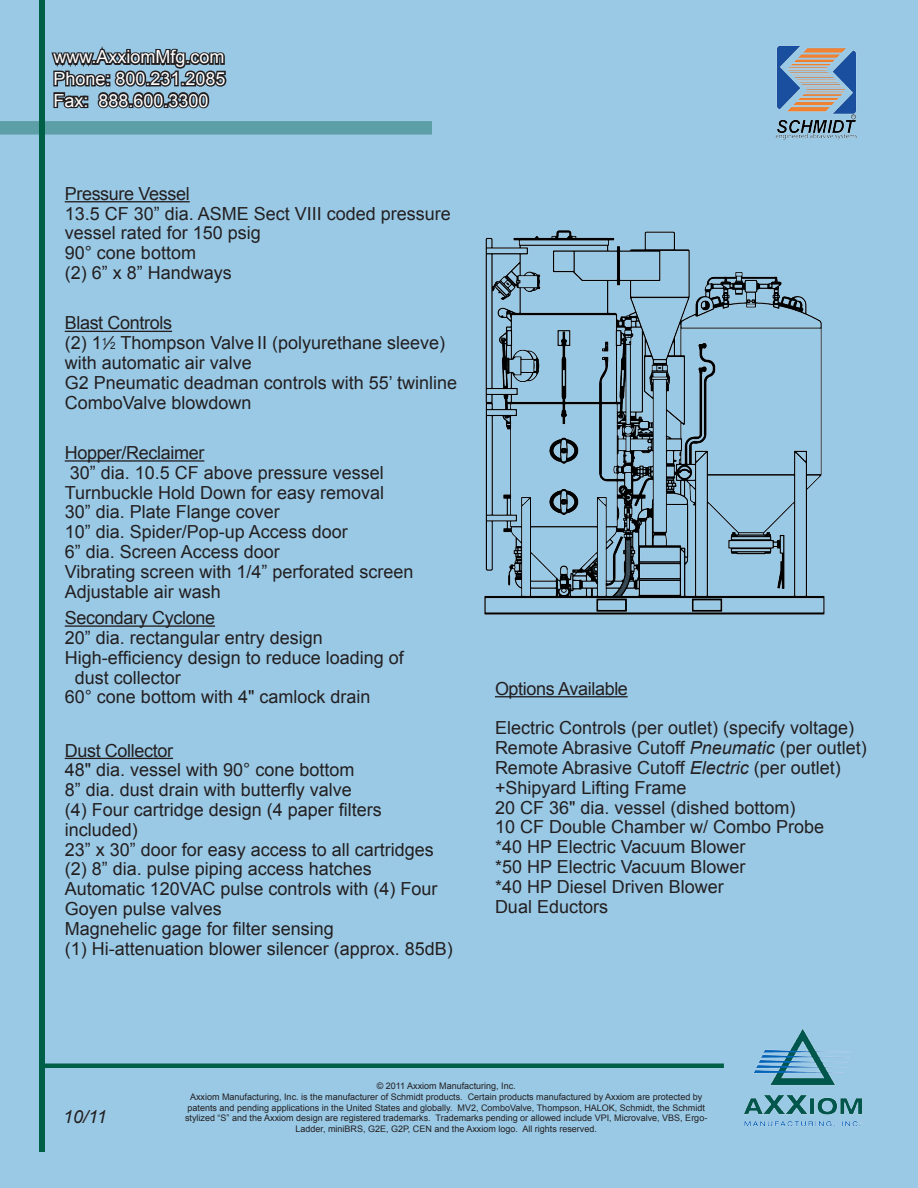
<style>
.page{position:relative;width:918px;height:1188px;background:#9ac9e6}
.page>*{position:absolute;margin:0;border:0;box-sizing:border-box;transform-origin:0 0}
.Paragraph_Style_1{font:18px/19.8px "Arial";color:#231f20}
.prod_subcat_ulc{font:18px "Arial";letter-spacing:-.02em;color:#231f20}
.t1{font:18px "Arial";color:#fff}
.t2{font:italic 18px "Arial";color:#231f20}
.t3{font:9px/10.8px "Arial";color:#231f20;text-align:center}
.s1{font-size:9.9px}
.s2{font-style:italic}
</style>
<div class="page">
<hr style="left:42px;top:1064px;width:682px;height:4px;background:#006047">
<img style="left:484px;top:230px;width:341px;height:385px">
<div style="left:39px;top:0;width:6px;height:1152px;background:#006047"></div>
<hr style="left:65px;top:201px;width:125px;height:1px;background:#231f20">
<hr style="left:65px;top:331px;width:107px;height:1px;background:#231f20">
<hr style="left:65px;top:460px;width:139px;height:2px;background:#231f20">
<hr style="left:65px;top:625px;width:150px;height:2px;background:#231f20">
<hr style="left:65px;top:758px;width:108px;height:1px;background:#231f20">
<hr style="left:495px;top:696px;width:133px;height:1px;background:#231f20">
<img style="left:744px;top:1029px;width:119px;height:98px">
<img style="left:775px;top:46px;width:82px;height:93px">
<div style="left:0;top:121px;width:432px;height:14px;background:#5d9fa7"></div>
<svg style="left:51px;top:46px;width:176px;height:63px"></svg>
<p class="t1" style="left:53px;top:45px;width:173px">www.AxxiomMfg.com</p>
<p class="t1" style="left:53px;top:67px;width:174px">Phone: 800.231.2085</p>
<p class="t1" style="left:53px;top:88px;width:157px">Fax: 888.600.3300</p>
<p class="prod_subcat_ulc" style="left:65px;top:182px;width:127px">Pressure Vessel</p>
<p class="Paragraph_Style_1" style="left:65px;top:204px;width:388px">13.5 CF 30” dia. ASME Sect VIII coded pressure</p>
<p class="Paragraph_Style_1" style="left:65px;top:223px;width:198px">vessel rated for 150 psig</p>
<p class="Paragraph_Style_1" style="left:65px;top:243px;width:133px">90° cone bottom</p>
<p class="Paragraph_Style_1" style="left:65px;top:263px;width:169px">(2) 6” x 8” Handways</p>
<p class="prod_subcat_ulc" style="left:65px;top:311px;width:109px">Blast Controls</p>
<p class="Paragraph_Style_1" style="left:65px;top:333px;width:382px">(2) 1<sup>1</sup>⁄<span class="s1">2</span> Thompson Valve II (polyurethane sleeve)</p>
<p class="Paragraph_Style_1" style="left:65px;top:353px;width:189px">with automatic air valve</p>
<p class="Paragraph_Style_1" style="left:65px;top:373px;width:394px">G2 Pneumatic deadman controls with 55’ twinline</p>
<p class="Paragraph_Style_1" style="left:65px;top:393px;width:188px">ComboValve blowdown</p>
<p class="prod_subcat_ulc" style="left:65px;top:441px;width:141px">Hopper/Reclaimer</p>
<p class="Paragraph_Style_1" style="left:70px;top:463px;width:316px">30” dia. 10.5 CF above pressure vessel</p>
<p class="Paragraph_Style_1" style="left:65px;top:483px;width:321px">Turnbuckle Hold Down for easy removal</p>
<p class="Paragraph_Style_1" style="left:65px;top:502px;width:217px">30” dia. Plate Flange cover</p>
<p class="Paragraph_Style_1" style="left:65px;top:522px;width:285px">10” dia. Spider/Pop-up Access door</p>
<p class="Paragraph_Style_1" style="left:65px;top:542px;width:217px">6” dia. Screen Access door</p>
<p class="Paragraph_Style_1" style="left:65px;top:562px;width:350px">Vibrating screen with 1/4” perforated screen</p>
<p class="Paragraph_Style_1" style="left:65px;top:582px;width:158px">Adjustable air wash</p>
<p class="prod_subcat_ulc" style="left:65px;top:606px;width:152px">Secondary Cyclone</p>
<p class="Paragraph_Style_1" style="left:65px;top:628px;width:260px">20” dia. rectangular entry design</p>
<p class="Paragraph_Style_1" style="left:65px;top:648px;width:341px">High-efficiency design to reduce loading of</p>
<p class="Paragraph_Style_1" style="left:75px;top:668px;width:108px">dust collector</p>
<p class="Paragraph_Style_1" style="left:65px;top:687px;width:307px">60° cone bottom with 4" camlock drain</p>
<p class="prod_subcat_ulc" style="left:65px;top:738px;width:110px">Dust Collector</p>
<p class="Paragraph_Style_1" style="left:65px;top:760px;width:291px">48" dia. vessel with 90° cone bottom</p>
<p class="Paragraph_Style_1" style="left:65px;top:780px;width:289px">8” dia. dust drain with butterfly valve</p>
<p class="Paragraph_Style_1" style="left:65px;top:800px;width:319px">(4) Four cartridge design (4 paper filters included)</p>
<p class="Paragraph_Style_1" style="left:65px;top:839px;width:371px">23” x 30” door for easy access to all cartridges</p>
<p class="Paragraph_Style_1" style="left:65px;top:859px;width:309px">(2) 8” dia. pulse piping access hatches</p>
<p class="Paragraph_Style_1" style="left:65px;top:879px;width:374px">Automatic 120VAC pulse controls with (4) Four<br>Goyen pulse valves</p>
<p class="Paragraph_Style_1" style="left:65px;top:919px;width:271px">Magnehelic gage for filter sensing</p>
<p class="Paragraph_Style_1" style="left:65px;top:938px;width:390px">(1) Hi-attenuation blower silencer (approx. 85dB)</p>
<p class="prod_subcat_ulc" style="left:495px;top:677px;width:134px">Options Available</p>
<p class="Paragraph_Style_1" style="left:495px;top:718px;width:361px">Electric Controls (per outlet) (specify voltage)</p>
<p class="Paragraph_Style_1" style="left:495px;top:738px;width:373px">Remote Abrasive Cutoff <span class="s2">Pneumatic</span> (per outlet)</p>
<p class="Paragraph_Style_1" style="left:495px;top:758px;width:347px">Remote Abrasive Cutoff <span class="s2">Electric</span> (per outlet)</p>
<p class="Paragraph_Style_1" style="left:495px;top:778px;width:193px">+Shipyard Lifting Frame</p>
<p class="Paragraph_Style_1" style="left:495px;top:798px;width:302px">20 CF 36" dia. vessel (dished bottom)</p>
<p class="Paragraph_Style_1" style="left:495px;top:817px;width:331px">10 CF Double Chamber w/ Combo Probe</p>
<p class="Paragraph_Style_1" style="left:495px;top:837px;width:252px">*40 HP Electric Vacuum Blower</p>
<p class="Paragraph_Style_1" style="left:495px;top:857px;width:252px">*50 HP Electric Vacuum Blower</p>
<p class="Paragraph_Style_1" style="left:495px;top:877px;width:230px">*40 HP Diesel Driven Blower</p>
<p class="Paragraph_Style_1" style="left:495px;top:897px;width:115px">Dual Eductors</p>
<p class="t2" style="left:63px;top:1105px;width:45px">10/11</p>
<p class="t3" style="left:377px;top:1081px;width:141px">© 2011 Axxiom Manufacturing, Inc.</p>
<p class="t3" style="left:185px;top:1091px;width:524px">Axxiom Manufacturing, Inc. is the manufacturer of Schmidt products. Certain products manufactured by Axxiom are protected by patents and pending applications in the United States and globally. MV2, ComboValve, Thompson, HALOK, Schmidt, the Schmidt stylized “S” and the Axxiom design are registered trademarks. Trademarks pending or allowed include VPI, Microvalve, VBS, Ergo-Ladder, miniBRS, G2E, G2P, CEN and the Axxiom logo. All rights reserved.</p>
</div>
